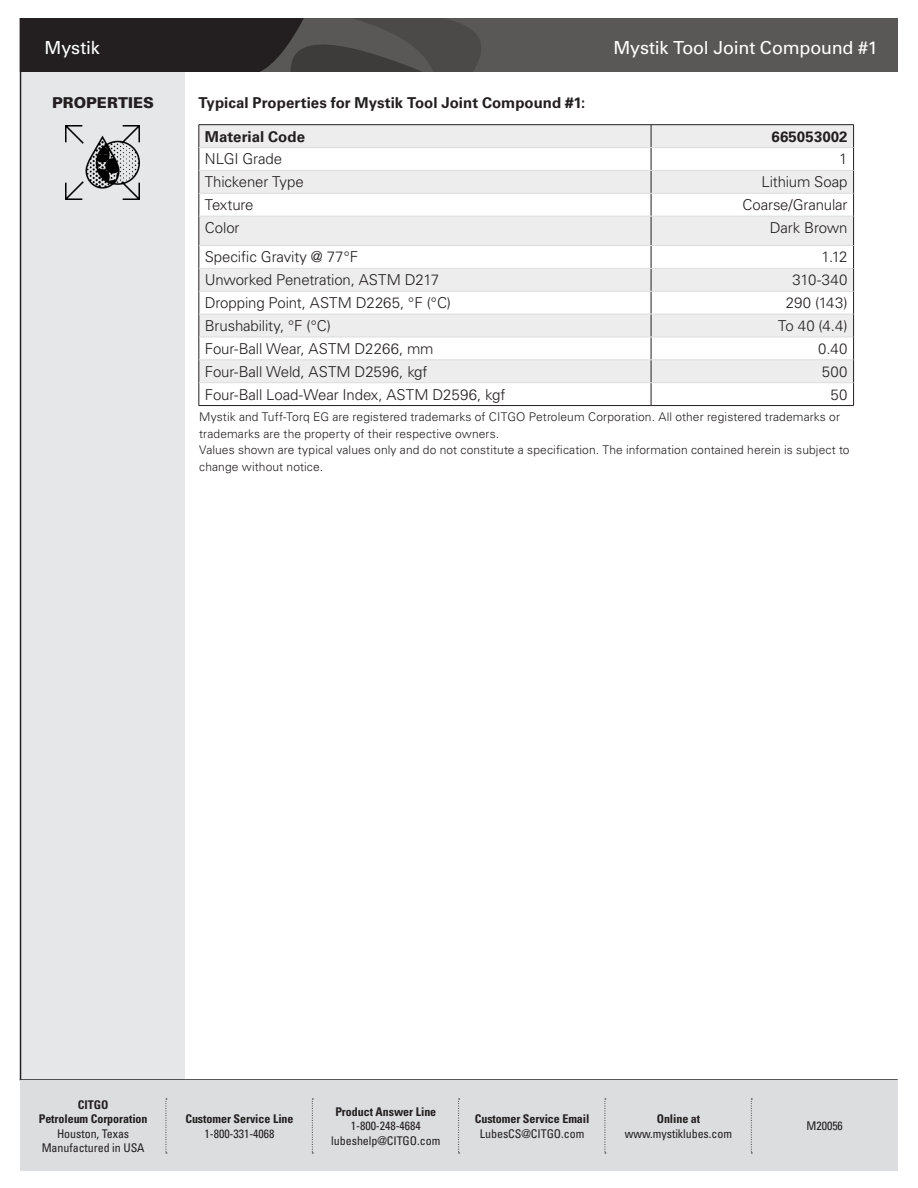
<style>
.page{position:relative;width:918px;height:1188px;background:#fff}
.page>*{position:absolute;margin:0;border:0;box-sizing:border-box;transform-origin:0 0}
.Headers{font:18px "Univers LT Std";letter-spacing:-.015em;color:#fff}
.t1{font:300 15px "Univers LT Std";letter-spacing:-.01em;color:#231f20}
.Disclaimers{font:700 15px "Univers LT Std";color:#231f20}
.Headers-2{font:900 15px "Univers LT Std";color:#231f20}
.Disclaimers-2{font:300 12px/16.5px "Univers LT Std";letter-spacing:.01em;color:#231f20}
.t2{font:condensed 12px/14.4px "Univers LT Std";letter-spacing:-.005em;color:#231f20;text-align:center}
.t3{font:700 condensed 12px/14.4px "Univers LT Std";letter-spacing:-.005em;color:#231f20;text-align:center}
.s1{font-weight:700}
.s2{font-weight:400}
</style>
<div class="page">
<div style="left:212px;top:18px;width:686px;height:54px;background:#5a5757"></div>
<div style="left:20px;top:18px;width:233px;height:54px;background:#231f20"></div>
<svg style="left:253px;top:18px;width:228px;height:54px"></svg>
<svg style="left:200px;top:125px;width:653px;height:257px;fill:#ededee"></svg>
<hr style="left:199px;top:124px;width:452px;height:1px;background:#231f20">
<hr style="left:651px;top:124px;width:203px;height:1px;background:#231f20">
<svg style="left:199px;top:125px;width:1px;height:91px"></svg>
<svg style="left:853px;top:125px;width:1px;height:91px"></svg>
<hr style="left:199px;top:216px;width:1px;height:30px;background:#231f20">
<hr style="left:853px;top:216px;width:1px;height:30px;background:#231f20">
<svg style="left:199px;top:246px;width:1px;height:159px"></svg>
<svg style="left:651px;top:125px;width:1px;height:280px"></svg>
<svg style="left:853px;top:246px;width:1px;height:159px"></svg>
<hr style="left:199px;top:405px;width:452px;height:1px;background:#231f20">
<hr style="left:651px;top:405px;width:203px;height:1px;background:#231f20">
<hr style="left:199px;top:147px;width:452px;height:1px;background:#dcdddf">
<hr style="left:651px;top:147px;width:202px;height:1px;background:#dcdddf">
<hr style="left:199px;top:170px;width:452px;height:1px;background:#dcdddf">
<hr style="left:651px;top:170px;width:202px;height:1px;background:#dcdddf">
<hr style="left:199px;top:193px;width:452px;height:1px;background:#dcdddf">
<hr style="left:651px;top:193px;width:202px;height:1px;background:#dcdddf">
<hr style="left:199px;top:216px;width:452px;height:1px;background:#dcdddf">
<hr style="left:651px;top:216px;width:202px;height:1px;background:#dcdddf">
<hr style="left:199px;top:245px;width:452px;height:1px;background:#dcdddf">
<hr style="left:651px;top:245px;width:202px;height:1px;background:#dcdddf">
<hr style="left:199px;top:268px;width:452px;height:1px;background:#dcdddf">
<hr style="left:651px;top:268px;width:202px;height:1px;background:#dcdddf">
<hr style="left:199px;top:291px;width:452px;height:1px;background:#dcdddf">
<hr style="left:651px;top:291px;width:202px;height:1px;background:#dcdddf">
<hr style="left:199px;top:314px;width:452px;height:1px;background:#dcdddf">
<hr style="left:651px;top:314px;width:202px;height:1px;background:#dcdddf">
<hr style="left:199px;top:337px;width:452px;height:1px;background:#dcdddf">
<hr style="left:651px;top:337px;width:202px;height:1px;background:#dcdddf">
<hr style="left:199px;top:360px;width:452px;height:1px;background:#dcdddf">
<hr style="left:651px;top:360px;width:202px;height:1px;background:#dcdddf">
<hr style="left:199px;top:382px;width:452px;height:1px;background:#dcdddf">
<hr style="left:651px;top:382px;width:202px;height:1px;background:#dcdddf">
<div style="left:21px;top:72px;width:164px;height:1008px;background:#e6e7e9"></div>
<hr style="left:20px;top:18px;width:1px;height:1062px;background:#231f20">
<hr style="left:20px;top:1079px;width:878px;height:2px;background:#231f20">
<img style="left:66px;top:126px;width:74px;height:74px">
<div style="left:20px;top:1081px;width:878px;height:90px;background:#dcdddf"></div>
<svg style="left:751px;top:1099px;width:1px;height:55px"></svg>
<svg style="left:605px;top:1099px;width:1px;height:55px"></svg>
<svg style="left:458px;top:1099px;width:2px;height:55px"></svg>
<svg style="left:312px;top:1099px;width:1px;height:55px"></svg>
<svg style="left:166px;top:1099px;width:1px;height:55px"></svg>
<p class="Headers" style="left:45px;top:37px;width:57px">Mystik</p>
<p class="Headers" style="left:613px;top:37px;width:266px">Mystik Tool Joint Compound #1</p>
<p class="Headers-2" style="left:52px;top:94px;width:103px">PROPERTIES</p>
<p class="Disclaimers" style="left:199px;top:94px;width:388px">Typical Properties for Mystik Tool Joint Compound #1:</p>
<p class="Disclaimers" style="left:205px;top:127px;width:102px">Material Code</p>
<p class="Disclaimers" style="left:772px;top:127px;width:78px">665053002</p>
<p class="t1" style="left:205px;top:150px;width:79px">NLGI Grade</p>
<p class="t1" style="left:839px;top:150px;width:10px">1</p>
<p class="t1" style="left:205px;top:173px;width:100px">Thickener Type</p>
<p class="t1" style="left:761px;top:173px;width:88px">Lithium Soap</p>
<p class="t1" style="left:205px;top:196px;width:50px">Texture</p>
<p class="t1" style="left:742px;top:196px;width:107px">Coarse/Granular</p>
<p class="t1" style="left:205px;top:219px;width:36px">Color</p>
<p class="t1" style="left:770px;top:219px;width:79px">Dark Brown</p>
<p class="t1" style="left:205px;top:248px;width:155px">Specific Gravity @ 77°F</p>
<p class="t1" style="left:822px;top:248px;width:27px">1.12</p>
<p class="t1" style="left:205px;top:271px;width:236px">Unworked Penetration, ASTM D217</p>
<p class="t1" style="left:792px;top:271px;width:57px">310-340</p>
<p class="t1" style="left:205px;top:294px;width:248px">Dropping Point, ASTM D2265, °F (°C)</p>
<p class="t1" style="left:786px;top:294px;width:63px">290 (143)</p>
<p class="t1" style="left:205px;top:317px;width:128px">Brushability, °F (°C)</p>
<p class="t1" style="left:778px;top:317px;width:71px">To 40 (4.4)</p>
<p class="t1" style="left:205px;top:339px;width:230px">Four-Ball Wear, ASTM D2266, mm</p>
<p class="t1" style="left:818px;top:339px;width:31px">0.40</p>
<p class="t1" style="left:205px;top:362px;width:224px">Four-Ball Weld, ASTM D2596, kgf</p>
<p class="t1" style="left:822px;top:362px;width:27px">500</p>
<p class="t1" style="left:205px;top:385px;width:302px">Four-Ball Load-Wear Index, ASTM D2596, kgf</p>
<p class="t1" style="left:831px;top:385px;width:18px">50</p>
<p class="Disclaimers-2" style="left:199px;top:409px;width:642px">Mystik and Tuff-Torq EG are registered trademarks of CITGO Petroleum Corporation. All other registered trademarks or trademarks are the property of their respective owners.</p>
<p class="Disclaimers-2" style="left:199px;top:442px;width:652px">Values shown are typical values only and do not constitute a specification. The information contained herein is subject to change without notice.</p>
<p class="t2" style="left:39px;top:1097px;width:110px"><span class="s1">CITGO<br>Petroleum Corporation<br></span>Houston, Texas<br>Manufactured in USA</p>
<p class="t3" style="left:185px;top:1112px;width:110px">Customer Service Line</p>
<p class="t2" style="left:205px;top:1126px;width:71px">1-800-331-4068</p>
<p class="t2" style="left:331px;top:1104px;width:111px"><span class="s1">Product Answer Line<br></span>1-800-248-4684 lubeshelp@CITGO.com</p>
<p class="t3" style="left:475px;top:1112px;width:116px">Customer Service Email<br><span class="s2">LubesCS@CITGO.com</span></p>
<p class="t2" style="left:625px;top:1111px;width:109px"><span class="s1">Online at </span>www.mystiklubes.com</p>
<p class="t2" style="left:807px;top:1119px;width:38px">M20056</p>
</div>
